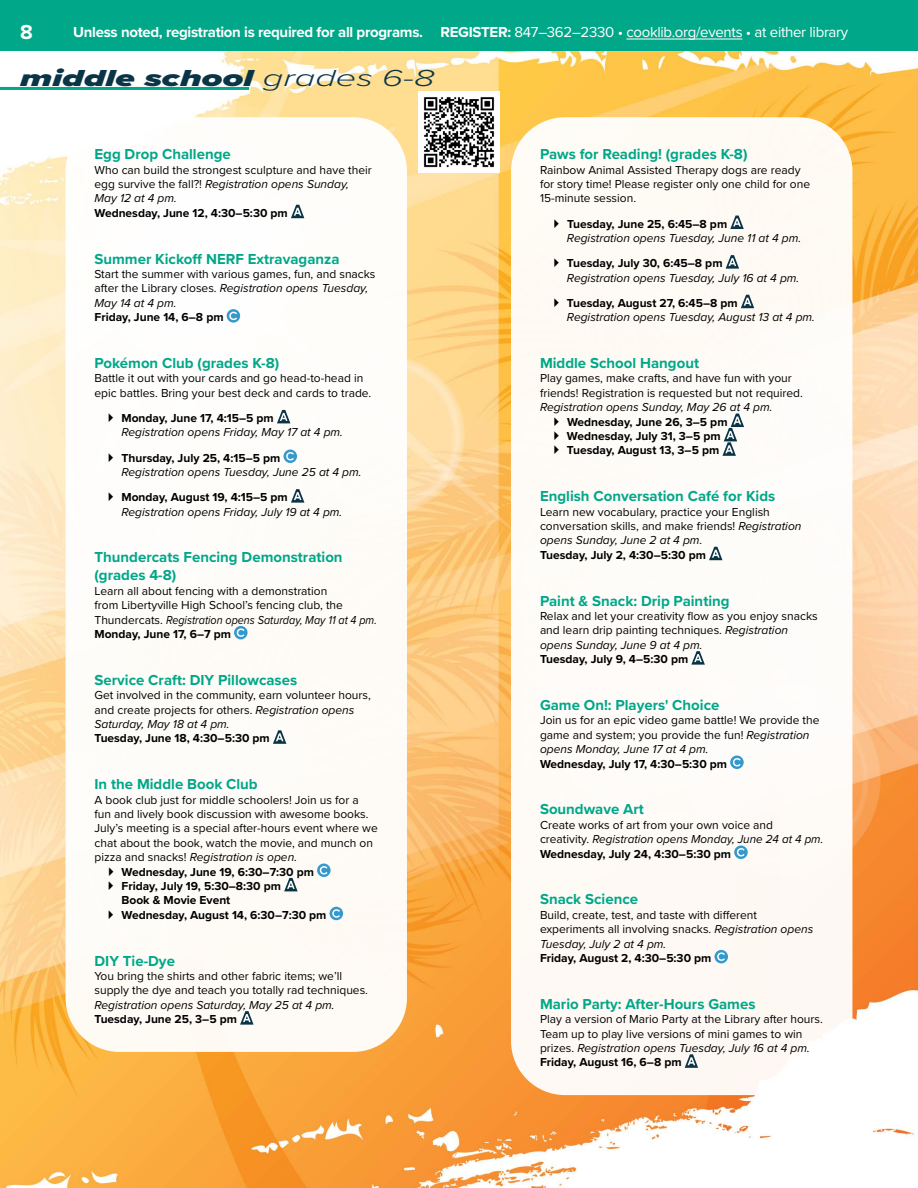
<style>
.page{position:relative;width:918px;height:1188px;background:#fff}
.page>*{position:absolute;margin:0;border:0;box-sizing:border-box;transform-origin:0 0}
.t1{font:italic 900 24px "Proxima Nova";color:#0a3546;scale:1.5 1}
.t2{font:700 21px "Proxima Nova";color:#fff}
.t3{font:700 15px/18px "Proxima Nova";color:#00a788}
.t4{font:700 15px "Proxima Nova";letter-spacing:-.02em;color:#fff}
.t5{font:12px/14.4px "Proxima Nova";color:#000}
.t6{font:700 12px/14.4px "Proxima Nova";color:#000}
.t7{font:italic 12px "Proxima Nova";color:#000}
.s1{font-weight:400}
.s2{font-weight:300}
.s3{font-style:italic}
.s4{font-weight:700}
.s5{font-style:normal}
</style>
<div class="page">
<img style="left:0;top:50px;width:918px;height:1138px">
<hr style="left:0;top:87px;width:249px;height:3px;background:#00a788">
<div style="left:511px;top:117px;width:341px;height:978px;background:#fefbf6;border-radius:54px"></div>
<svg style="left:730px;top:216px;width:14px;height:13px"></svg>
<svg style="left:726px;top:255px;width:13px;height:14px"></svg>
<svg style="left:741px;top:295px;width:13px;height:13px"></svg>
<svg style="left:722px;top:414px;width:22px;height:42px"></svg>
<svg style="left:709px;top:547px;width:14px;height:13px"></svg>
<svg style="left:691px;top:651px;width:14px;height:14px"></svg>
<svg style="left:730px;top:756px;width:14px;height:13px"></svg>
<svg style="left:733px;top:758px;width:8px;height:8px"></svg>
<svg style="left:734px;top:846px;width:14px;height:13px"></svg>
<svg style="left:737px;top:848px;width:8px;height:8px"></svg>
<div style="left:715px;top:950px;width:13px;height:13px;background:#3599cc;border-radius:50%"></div>
<svg style="left:717px;top:952px;width:8px;height:9px"></svg>
<svg style="left:685px;top:1054px;width:13px;height:14px"></svg>
<div style="left:66px;top:117px;width:341px;height:935px;background:#fff;border-radius:54px"></div>
<svg style="left:291px;top:205px;width:13px;height:13px"></svg>
<svg style="left:227px;top:309px;width:13px;height:14px"></svg>
<svg style="left:229px;top:312px;width:8px;height:8px"></svg>
<svg style="left:277px;top:410px;width:13px;height:13px"></svg>
<svg style="left:284px;top:450px;width:13px;height:13px"></svg>
<svg style="left:286px;top:452px;width:8px;height:8px"></svg>
<svg style="left:291px;top:489px;width:13px;height:14px"></svg>
<svg style="left:234px;top:626px;width:14px;height:13px"></svg>
<svg style="left:237px;top:628px;width:7px;height:9px"></svg>
<svg style="left:273px;top:730px;width:13px;height:14px"></svg>
<svg style="left:317px;top:864px;width:14px;height:13px"></svg>
<svg style="left:320px;top:866px;width:8px;height:8px"></svg>
<svg style="left:284px;top:878px;width:14px;height:13px"></svg>
<svg style="left:330px;top:907px;width:13px;height:13px"></svg>
<svg style="left:332px;top:909px;width:8px;height:9px"></svg>
<svg style="left:240px;top:1011px;width:14px;height:14px"></svg>
<div style="left:0;top:0;width:918px;height:50px;background:#00a788"></div>
<hr style="left:626px;top:39px;width:116px;height:1px;background:#fff">
<img style="left:418px;top:91px;width:82px;height:81px">
<h2 class="t2" style="left:20px;top:16px;width:14px">8</h2>
<p class="t4" style="left:73px;top:20px;width:776px">Unless noted, registration is required for all programs. REGISTER: <span class="s1">847–362–2330 • cooklib.org/events • at either library</span></p>
<h1 class="t1" style="left:20px;top:60px;width:278px">middle school <span class="s2">grades 6-8</span></h1>
<p class="t3" style="left:94px;top:145px;width:138px">Egg Drop Challenge</p>
<p class="t5" style="left:94px;top:162px;width:279px">Who can build the strongest sculpture and have their egg survive the fall?! <span class="s3">Registration opens Sunday,<br>May 12 at 4 pm.</span></p>
<p class="t6" style="left:94px;top:205px;width:195px">Wednesday, June 12, 4:30–5:30 pm</p>
<p class="t3" style="left:94px;top:249px;width:246px">Summer Kickoff NERF Extravaganza</p>
<p class="t5" style="left:94px;top:266px;width:283px">Start the summer with various games, fun, and snacks after the Library closes. <span class="s3">Registration opens Tuesday,<br>May 14 at 4 pm.</span></p>
<p class="t6" style="left:94px;top:310px;width:131px">Friday, June 14, 6–8 pm</p>
<p class="t3" style="left:94px;top:354px;width:186px">Pokémon Club (grades K-8)</p>
<p class="t5" style="left:94px;top:371px;width:278px">Battle it out with your cards and go head-to-head in epic battles. Bring your best deck and cards to trade.</p>
<p class="t6" style="left:121px;top:410px;width:154px">Monday, June 17, 4:15–5 pm</p>
<p class="t7" style="left:121px;top:423px;width:223px">Registration opens Friday, May 17 at 4 pm.</p>
<p class="t6" style="left:121px;top:450px;width:160px">Thursday, July 25, 4:15–5 pm</p>
<p class="t7" style="left:121px;top:463px;width:242px">Registration opens Tuesday, June 25 at 4 pm.</p>
<p class="t6" style="left:121px;top:490px;width:168px">Monday, August 19, 4:15–5 pm</p>
<p class="t7" style="left:121px;top:503px;width:222px">Registration opens Friday, July 19 at 4 pm.</p>
<p class="t3" style="left:94px;top:548px;width:250px">Thundercats Fencing Demonstration (grades 4-8)</p>
<p class="t5" style="left:94px;top:583px;width:284px">Learn all about fencing with a demonstration<br>from Libertyville High School’s fencing club, the Thundercats. <span class="s3">Registration opens Saturday, May 11 at 4 pm.<br></span><span class="s4">Monday, June 17, 6–7 pm</span></p>
<p class="t3" style="left:94px;top:670px;width:204px">Service Craft: DIY Pillowcases</p>
<p class="t5" style="left:94px;top:687px;width:278px">Get involved in the community, earn volunteer hours, and create projects for others. <span class="s3">Registration opens<br>Saturday, May 18 at 4 pm.</span></p>
<p class="t6" style="left:94px;top:731px;width:177px">Tuesday, June 18, 4:30–5:30 pm</p>
<p class="t3" style="left:94px;top:775px;width:165px">In the Middle Book Club</p>
<p class="t5" style="left:94px;top:792px;width:266px">A book club just for middle schoolers! Join us for a</p>
<p class="t5" style="left:94px;top:806px;width:276px">fun and lively book discussion with awesome books.</p>
<p class="t5" style="left:94px;top:821px;width:285px">July’s meeting is a special after-hours event where we</p>
<p class="t5" style="left:94px;top:835px;width:280px">chat about the book, watch the movie, and munch on</p>
<p class="t7" style="left:94px;top:848px;width:204px"><span class="s5">pizza and snacks!</span> Registration is open.</p>
<p class="t6" style="left:122px;top:864px;width:194px">Wednesday, June 19, 6:30–7:30 pm</p>
<p class="t6" style="left:121px;top:878px;width:161px">Friday, July 19, 5:30–8:30 pm</p>
<p class="t6" style="left:121px;top:893px;width:110px">Book &amp; Movie Event</p>
<p class="t6" style="left:121px;top:907px;width:207px">Wednesday, August 14, 6:30–7:30 pm</p>
<p class="t3" style="left:94px;top:951px;width:82px">DIY Tie-Dye</p>
<p class="t5" style="left:94px;top:968px;width:275px">You bring the shirts and other fabric items; we’ll supply the dye and teach you totally rad techniques.</p>
<p class="t7" style="left:94px;top:996px;width:242px">Registration opens Saturday, May 25 at 4 pm.</p>
<p class="t6" style="left:94px;top:1012px;width:144px">Tuesday, June 25, 3–5 pm</p>
<p class="t3" style="left:540px;top:145px;width:209px">Paws for Reading! (grades K-8)</p>
<p class="t5" style="left:540px;top:162px;width:272px">Rainbow Animal Assisted Therapy dogs are ready for story time! Please register only one child for one<br>15-minute session.</p>
<p class="t6" style="left:567px;top:216px;width:162px">Tuesday, June 25, 6:45–8 pm</p>
<p class="t7" style="left:567px;top:229px;width:236px">Registration opens Tuesday, June 11 at 4 pm.</p>
<p class="t6" style="left:567px;top:256px;width:157px">Tuesday, July 30, 6:45–8 pm</p>
<p class="t7" style="left:567px;top:269px;width:234px">Registration opens Tuesday, July 16 at 4 pm.</p>
<p class="t6" style="left:567px;top:295px;width:172px">Tuesday, August 27, 6:45–8 pm</p>
<p class="t7" style="left:567px;top:308px;width:250px">Registration opens Tuesday, August 13 at 4 pm.</p>
<p class="t3" style="left:540px;top:354px;width:161px">Middle School Hangout</p>
<p class="t5" style="left:540px;top:371px;width:264px">Play games, make crafts, and have fun with your friends! Registration is requested but not required.</p>
<p class="t7" style="left:540px;top:398px;width:234px">Registration opens Sunday, May 26 at 4 pm.</p>
<p class="t6" style="left:567px;top:414px;width:162px">Wednesday, June 26, 3–5 pm<br>Wednesday, July 31, 3–5 pm<br>Tuesday, August 13, 3–5 pm</p>
<p class="t3" style="left:540px;top:487px;width:237px">English Conversation Café for Kids</p>
<p class="t5" style="left:540px;top:504px;width:263px">Learn new vocabulary, practice your English conversation skills, and make friends! <span class="s3">Registration opens Sunday, June 2 at 4 pm.</span></p>
<p class="t6" style="left:540px;top:547px;width:167px">Tuesday, July 2, 4:30–5:30 pm</p>
<p class="t3" style="left:540px;top:591px;width:191px">Paint &amp; Snack: Drip Painting</p>
<p class="t5" style="left:540px;top:608px;width:279px">Relax and let your creativity flow as you enjoy snacks and learn drip painting techniques. <span class="s3">Registration opens Sunday, June 9 at 4 pm.</span></p>
<p class="t6" style="left:540px;top:652px;width:150px">Tuesday, July 9, 4–5:30 pm</p>
<p class="t3" style="left:540px;top:696px;width:181px">Game On!: Players' Choice</p>
<p class="t5" style="left:540px;top:713px;width:281px">Join us for an epic video game battle! We provide the game and system; you provide the fun! <span class="s3">Registration opens Monday, June 17 at 4 pm.</span></p>
<p class="t6" style="left:540px;top:756px;width:189px">Wednesday, July 17, 4:30–5:30 pm</p>
<p class="t3" style="left:540px;top:800px;width:106px">Soundwave Art</p>
<p class="t5" style="left:540px;top:817px;width:285px">Create works of art from your own voice and creativity. <span class="s3">Registration opens Monday, June 24 at 4 pm.<br></span><span class="s4">Wednesday, July 24, 4:30–5:30 pm</span></p>
<p class="t3" style="left:540px;top:890px;width:100px">Snack Science</p>
<p class="t5" style="left:540px;top:907px;width:275px">Build, create, test, and taste with different experiments all involving snacks. <span class="s3">Registration opens<br>Tuesday, July 2 at 4 pm.</span></p>
<p class="t6" style="left:540px;top:950px;width:173px">Friday, August 2, 4:30–5:30 pm</p>
<p class="t3" style="left:540px;top:994px;width:217px">Mario Party: After-Hours Games</p>
<p class="t5" style="left:540px;top:1011px;width:284px">Play a version of Mario Party at the Library after hours.<br>Team up to play live versions of mini games to win prizes. <span class="s3">Registration opens Tuesday, July 16 at 4 pm.<br></span><span class="s4">Friday, August 16, 6–8 pm</span></p>
</div>
